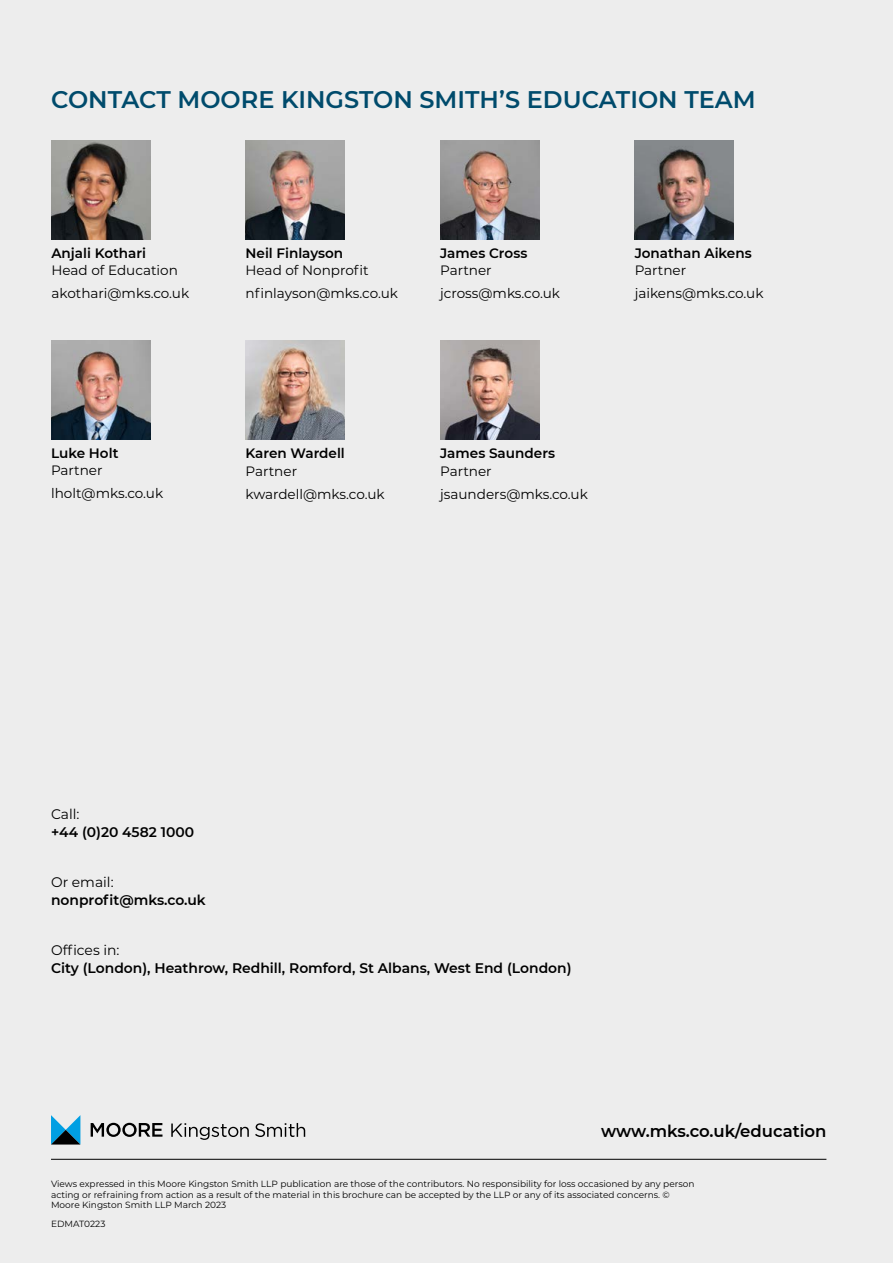
<style>
.page{position:relative;width:893px;height:1263px;background:#ededed}
.page>*{position:absolute;margin:0;border:0;box-sizing:border-box;transform-origin:0 0}
.t1{font:600 24px "Montserrat";color:#004b6c}
.t2{font:600 16.5px "Montserrat";color:#000}
.t3{font:600 13.95px "Montserrat";color:#000}
.t4{font:13.95px "Montserrat";color:#000}
.t5{font:13.65px/23px "Montserrat";color:#000}
.t6{font:600 13.65px "Montserrat";color:#000}
.t7{font:9px/10.5px "Montserrat";color:#000}
</style>
<div class="page">
<hr style="left:51px;top:1159px;width:775px;height:1px;background:#000">
<svg style="left:171px;top:1123px;width:78px;height:17px"></svg>
<svg style="left:255px;top:1123px;width:50px;height:14px"></svg>
<svg style="left:51px;top:1115px;width:29px;height:29px"></svg>
<svg style="left:91px;top:1123px;width:71px;height:14px"></svg>
<img style="left:246px;top:140px;width:99px;height:99px">
<img style="left:51px;top:140px;width:100px;height:99px">
<img style="left:440px;top:140px;width:99px;height:99px">
<img style="left:51px;top:340px;width:99px;height:99px">
<img style="left:440px;top:340px;width:99px;height:99px">
<img style="left:246px;top:340px;width:99px;height:99px">
<img style="left:635px;top:140px;width:99px;height:99px">
<h1 class="t1" style="left:51px;top:83px;width:706px">CONTACT MOORE KINGSTON SMITH’S EDUCATION TEAM</h1>
<h3 class="t6" style="left:51px;top:243px;width:96px">Anjali Kothari</h3>
<h3 class="t5" style="left:51px;top:259px;width:139px">Head of Education akothari@mks.co.uk</h3>
<h3 class="t6" style="left:246px;top:243px;width:99px">Neil Finlayson</h3>
<h3 class="t5" style="left:246px;top:259px;width:154px">Head of Nonprofit nfinlayson@mks.co.uk</h3>
<h3 class="t6" style="left:440px;top:243px;width:89px">James Cross</h3>
<h3 class="t5" style="left:440px;top:259px;width:122px">Partner jcross@mks.co.uk</h3>
<h3 class="t6" style="left:635px;top:243px;width:119px">Jonathan Aikens</h3>
<h3 class="t5" style="left:635px;top:259px;width:130px">Partner jaikens@mks.co.uk</h3>
<h3 class="t6" style="left:51px;top:443px;width:69px">Luke Holt</h3>
<h3 class="t5" style="left:51px;top:459px;width:114px">Partner lholt@mks.co.uk</h3>
<h3 class="t6" style="left:246px;top:444px;width:101px">Karen Wardell</h3>
<h3 class="t5" style="left:246px;top:459px;width:141px">Partner kwardell@mks.co.uk</h3>
<h3 class="t6" style="left:440px;top:444px;width:116px">James Saunders</h3>
<h3 class="t5" style="left:440px;top:459px;width:149px">Partner jsaunders@mks.co.uk</h3>
<h3 class="t4" style="left:51px;top:804px;width:30px">Call:</h3>
<h3 class="t3" style="left:51px;top:822px;width:145px">+44 (0)20 4582 1000</h3>
<h3 class="t4" style="left:51px;top:872px;width:64px">Or email:</h3>
<h3 class="t3" style="left:51px;top:890px;width:156px">nonprofit@mks.co.uk</h3>
<h3 class="t4" style="left:51px;top:940px;width:70px">Offices in:</h3>
<h3 class="t3" style="left:51px;top:958px;width:522px">City (London), Heathrow, Redhill, Romford, St Albans, West End (London)</h3>
<h2 class="t2" style="left:601px;top:1119px;width:227px">www.mks.co.uk/education</h2>
<p class="t7" style="left:51px;top:1178px;width:645px">Views expressed in this Moore Kingston Smith LLP publication are those of the contributors. No responsibility for loss occasioned by any person acting or refraining from action as a result of the material in this brochure can be accepted by the LLP or any of its associated concerns. ©<br>Moore Kingston Smith LLP March 2023</p>
<p class="t7" style="left:51px;top:1218px;width:56px">EDMAT0223</p>
</div>
